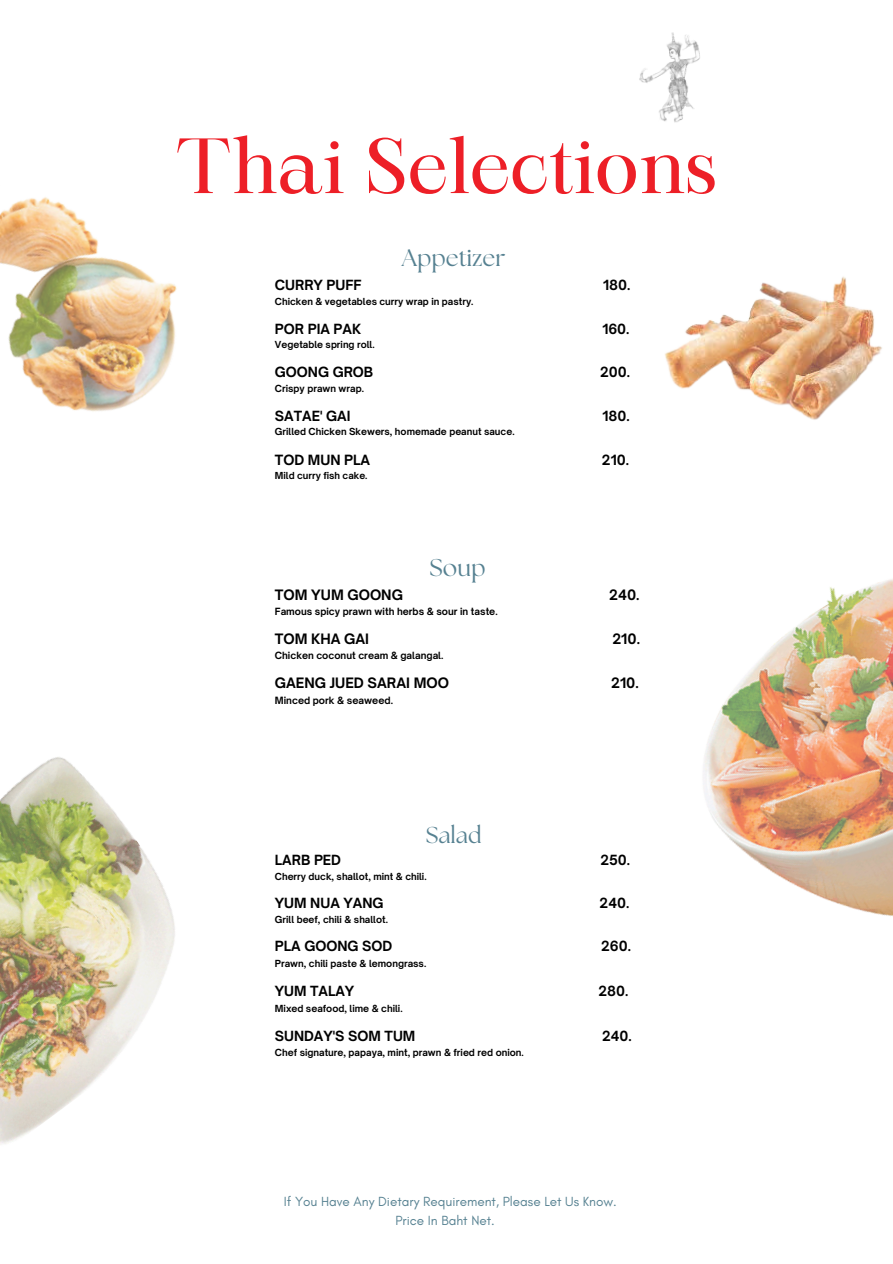
<style>
.page{position:relative;width:893px;height:1264px;background:#fff}
.page>*{position:absolute;margin:0;border:0;box-sizing:border-box;transform-origin:0 0}
.t1{font:75px "Maharlika";color:#ed1f27}
.t2{font:24.15px "The Seasons";color:#568191}
.t3{font:23.85px "The Seasons";color:#568191}
.t4{font:22.95px "The Seasons";color:#568191}
.t5{font:700 13.8px "Open Sauce One";color:#000}
.t6{font:700 13.5px "Open Sauce One";color:#000}
.t7{font:13.5px "Glacial Indifference";color:#568191}
.t8{font:700 13.35px "Open Sauce One";color:#000}
.t9{font:700 9.6px "Open Sauce One";color:#000}
.t10{font:700 9.45px "Open Sauce One";color:#000}
.t11{font:700 9.3px "Open Sauce One";color:#000}
</style>
<div class="page">
<img style="left:639px;top:32px;width:61px;height:91px">
<img style="left:0;top:197px;width:177px;height:215px">
<img style="left:665px;top:276px;width:217px;height:144px">
<img style="left:703px;top:579px;width:189px;height:337px">
<img style="left:0;top:757px;width:175px;height:388px">
<p class="t1" style="left:176px;top:136px;width:542px">Thai Selections</p>
<p class="t3" style="left:401px;top:247px;width:105px">Appetizer</p>
<p class="t6" style="left:275px;top:277px;width:88px">CURRY PUFF</p>
<p class="t6" style="left:603px;top:277px;width:29px">180.</p>
<p class="t11" style="left:275px;top:296px;width:200px">Chicken &amp; vegetables curry wrap in pastry.</p>
<p class="t6" style="left:275px;top:320px;width:88px">POR PIA PAK</p>
<p class="t6" style="left:602px;top:320px;width:29px">160.</p>
<p class="t11" style="left:275px;top:339px;width:101px">Vegetable spring roll.</p>
<p class="t6" style="left:275px;top:363px;width:100px">GOONG GROB</p>
<p class="t6" style="left:600px;top:363px;width:31px">200.</p>
<p class="t11" style="left:275px;top:383px;width:90px">Crispy prawn wrap.</p>
<p class="t6" style="left:275px;top:407px;width:77px">SATAE' GAI</p>
<p class="t6" style="left:602px;top:407px;width:29px">180.</p>
<p class="t11" style="left:275px;top:426px;width:241px">Grilled Chicken Skewers, homemade peanut sauce.</p>
<p class="t6" style="left:275px;top:451px;width:97px">TOD MUN PLA</p>
<p class="t6" style="left:602px;top:451px;width:29px">210.</p>
<p class="t11" style="left:275px;top:469px;width:94px">Mild curry fish cake.</p>
<p class="t2" style="left:429px;top:557px;width:58px">Soup</p>
<p class="t5" style="left:275px;top:586px;width:129px">TOM YUM GOONG</p>
<p class="t5" style="left:609px;top:586px;width:32px">240.</p>
<p class="t10" style="left:275px;top:605px;width:224px">Famous spicy prawn with herbs &amp; sour in taste.</p>
<p class="t5" style="left:275px;top:630px;width:96px">TOM KHA GAI</p>
<p class="t5" style="left:612px;top:630px;width:29px">210.</p>
<p class="t10" style="left:275px;top:649px;width:170px">Chicken coconut cream &amp; galangal.</p>
<p class="t5" style="left:275px;top:674px;width:175px">GAENG JUED SARAI MOO</p>
<p class="t5" style="left:611px;top:674px;width:29px">210.</p>
<p class="t9" style="left:275px;top:694px;width:120px">Minced pork &amp; seaweed.</p>
<p class="t4" style="left:425px;top:824px;width:57px">Salad</p>
<p class="t6" style="left:275px;top:851px;width:68px">LARB PED</p>
<p class="t6" style="left:600px;top:851px;width:31px">250.</p>
<p class="t11" style="left:275px;top:870px;width:153px">Cherry duck, shallot, mint &amp; chili.</p>
<p class="t6" style="left:275px;top:894px;width:110px">YUM NUA YANG</p>
<p class="t6" style="left:599px;top:894px;width:31px">240.</p>
<p class="t11" style="left:275px;top:913px;width:115px">Grill beef, chili &amp; shallot.</p>
<p class="t6" style="left:275px;top:937px;width:119px">PLA GOONG SOD</p>
<p class="t6" style="left:601px;top:937px;width:31px">260.</p>
<p class="t11" style="left:275px;top:957px;width:153px">Prawn, chili paste &amp; lemongrass.</p>
<p class="t8" style="left:275px;top:982px;width:81px">YUM TALAY</p>
<p class="t8" style="left:598px;top:982px;width:31px">280.</p>
<p class="t11" style="left:275px;top:1002px;width:129px">Mixed seafood, lime &amp; chili.</p>
<p class="t8" style="left:275px;top:1027px;width:142px">SUNDAY'S SOM TUM</p>
<p class="t8" style="left:602px;top:1027px;width:31px">240.</p>
<p class="t11" style="left:275px;top:1046px;width:250px">Chef signature, papaya, mint, prawn &amp; fried red onion.</p>
<p class="t7" style="left:284px;top:1193px;width:334px">If You Have Any Dietary Requirement, Please Let Us Know.</p>
<p class="t7" style="left:395px;top:1212px;width:101px">Price In Baht Net.</p>
</div>
